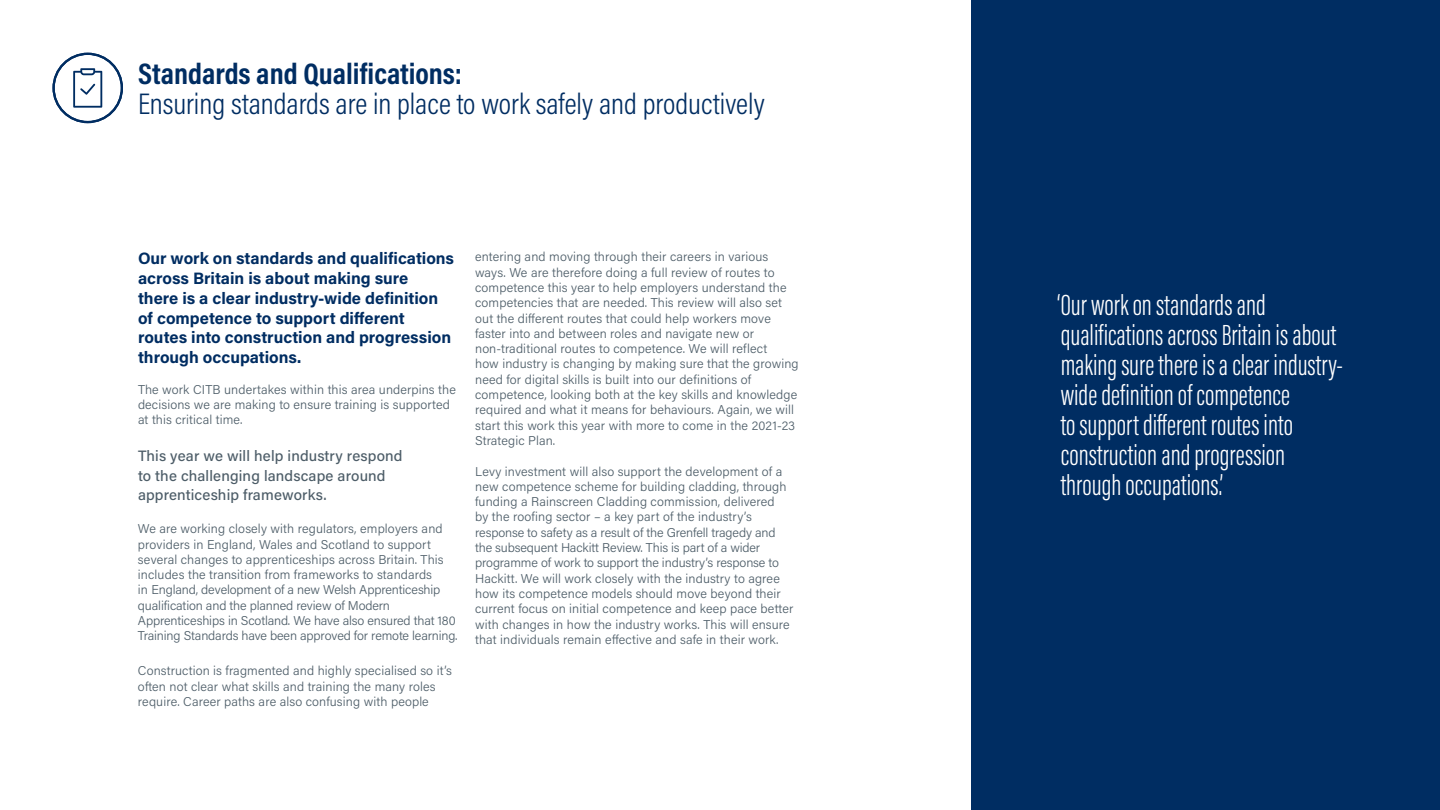
<style>
.page{position:relative;width:1440px;height:810px;background:#fff}
.page>*{position:absolute;margin:0;border:0;box-sizing:border-box;transform-origin:0 0}
.t1{font:300 30px/30px "Acumin Pro Extra Cond";color:#fff}
.t2{font:300 30px "Acumin Pro Cond";color:#002d62}
.t3{font:700 30px "Acumin Pro Cond";color:#002d62}
.t4{font:700 16.5px/19.8px "Acumin Pro";color:#002d62}
.t5{font:500 15px/19.5px "Acumin Pro";letter-spacing:.01em;color:#4d5d68}
.t6{font:300 12.75px/15.3px "Acumin Pro";letter-spacing:.01em;color:#4d5d68}
</style>
<div class="page">
<div style="left:971px;top:0;width:469px;height:810px;background:#002d62"></div>
<svg style="left:52px;top:53px;width:71px;height:70px"></svg>
<h1 class="t3" style="left:138px;top:54px;width:326px">Standards and Qualifications:</h1>
<h1 class="t2" style="left:138px;top:84px;width:628px">Ensuring standards are in place to work safely and productively</h1>
<p class="t4" style="left:138px;top:248px;width:318px">Our work on standards and qualifications across Britain is about making sure<br>there is a clear industry-wide definition of competence to support different routes into construction and progression through occupations.</p>
<p class="t6" style="left:138px;top:381px;width:319px">The work CITB undertakes within this area underpins the decisions we are making to ensure training is supported at this critical time.</p>
<p class="t5" style="left:138px;top:446px;width:266px">This year we will help industry respond to the challenging landscape around apprenticeship frameworks.</p>
<p class="t6" style="left:138px;top:521px;width:321px">We are working closely with regulators, employers and providers in England, Wales and Scotland to support several changes to apprenticeships across Britain. This includes the transition from frameworks to standards<br>in England, development of a new Welsh Apprenticeship qualification and the planned review of Modern Apprenticeships in Scotland. We have also ensured that 180<br>Training Standards have been approved for remote learning.</p>
<p class="t6" style="left:138px;top:663px;width:315px">Construction is fragmented and highly specialised so it’s often not clear what skills and training the many roles require. Career paths are also confusing with people</p>
<p class="t6" style="left:475px;top:249px;width:325px">entering and moving through their careers in various ways. We are therefore doing a full review of routes to competence this year to help employers understand the competencies that are needed. This review will also set out the different routes that could help workers move faster into and between roles and navigate new or non-traditional routes to competence. We will reflect<br>how industry is changing by making sure that the growing need for digital skills is built into our definitions of competence, looking both at the key skills and knowledge required and what it means for behaviours. Again, we will start this work this year with more to come in the 2021-23<br>Strategic Plan.</p>
<p class="t6" style="left:475px;top:463px;width:320px">Levy investment will also support the development of a new competence scheme for building cladding, through funding a Rainscreen Cladding commission, delivered<br>by the roofing sector – a key part of the industry’s response to safety as a result of the Grenfell tragedy and the subsequent Hackitt Review. This is part of a wider programme of work to support the industry’s response to Hackitt. We will work closely with the industry to agree how its competence models should move beyond their current focus on initial competence and keep pace better with changes in how the industry works. This will ensure that individuals remain effective and safe in their work.</p>
<h1 class="t1" style="left:1057px;top:290px;width:287px">‘Our work on standards and qualifications across Britain is about making sure there is a clear industry&shy;wide definition of competence<br>to support different routes into construction and progression through occupations.’</h1>
</div>
